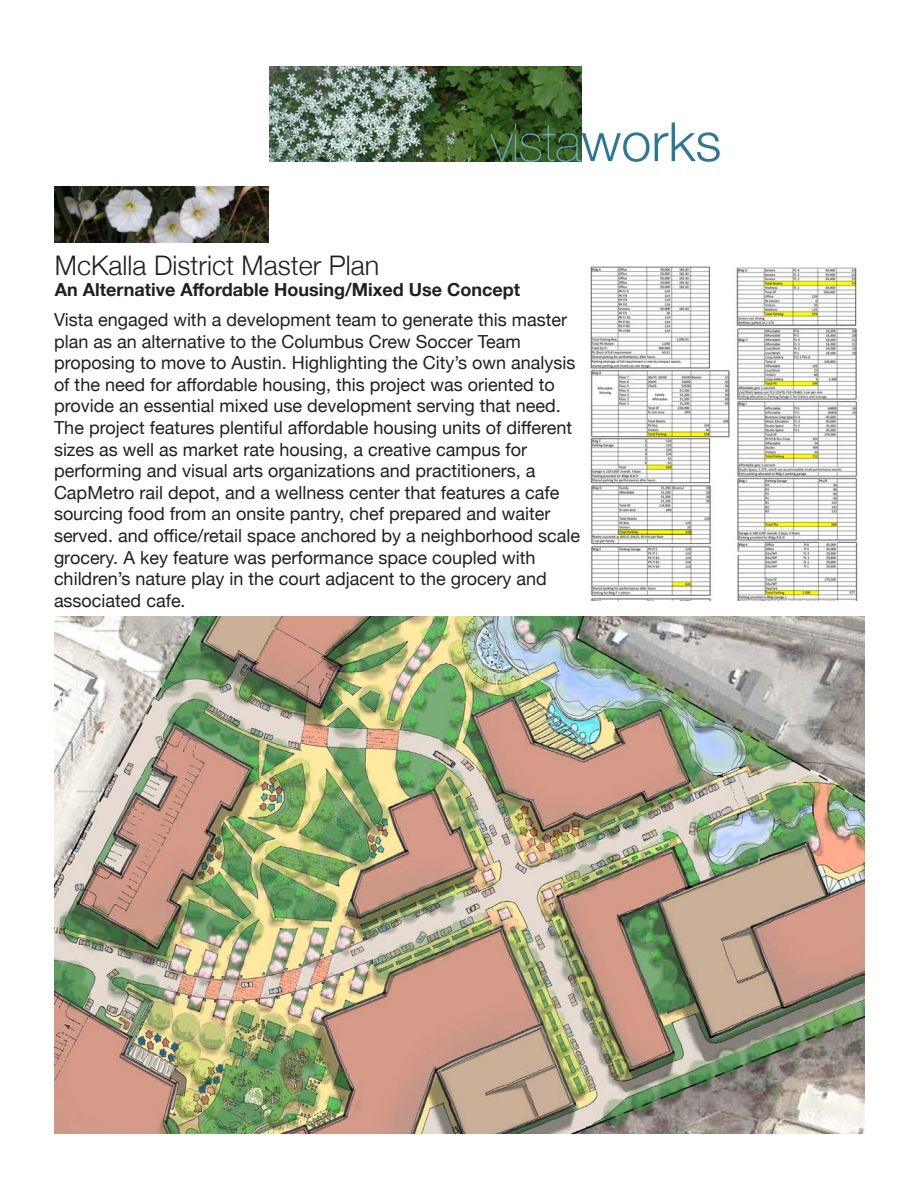
<style>
.page{position:relative;width:918px;height:1188px;background:#fff}
.page>*{position:absolute;margin:0;border:0;box-sizing:border-box;transform-origin:0 0}
.t1{font:300 54px "Helvetica Neue";color:#2d7794}
.Paragraph_Style_No_H{font:300 27px "Helvetica Neue";color:#231f20}
.Paragraph_Style_No_H-2{font:18px/21.6px "Helvetica Neue";color:#231f20}
.Paragraph_Style_No_H-3{font:700 18px "Helvetica Neue";color:#231f20}
</style>
<div class="page">
<img style="left:269px;top:67px;width:312px;height:94px">
<img style="left:54px;top:186px;width:214px;height:57px">
<img style="left:54px;top:617px;width:810px;height:517px">
<img style="left:590px;top:266px;width:274px;height:334px">
<p class="t1" style="left:581px;top:98px;width:142px">works</p>
<p class="Paragraph_Style_No_H" style="left:55px;top:243px;width:326px">McKalla District Master Plan</p>
<p class="Paragraph_Style_No_H-3" style="left:55px;top:276px;width:467px">An Alternative Affordable Housing/Mixed Use Concept</p>
<p class="Paragraph_Style_No_H-2" style="left:54px;top:310px;width:523px">Vista engaged with a development team to generate this master plan as an alternative to the Columbus Crew Soccer Team proposing to move to Austin. Highlighting the City’s own analysis of the need for affordable housing, this project was oriented to provide an essential mixed use development serving that need.</p>
<p class="Paragraph_Style_No_H-2" style="left:54px;top:418px;width:528px">The project features plentiful affordable housing units of different sizes as well as market rate housing, a creative campus for performing and visual arts organizations and practitioners, a CapMetro rail depot, and a wellness center that features a cafe sourcing food from an onsite pantry, chef prepared and waiter served. and office/retail space anchored by a neighborhood scale grocery. A key feature was performance space coupled with children’s nature play in the court adjacent to the grocery and associated cafe.</p>
</div>
